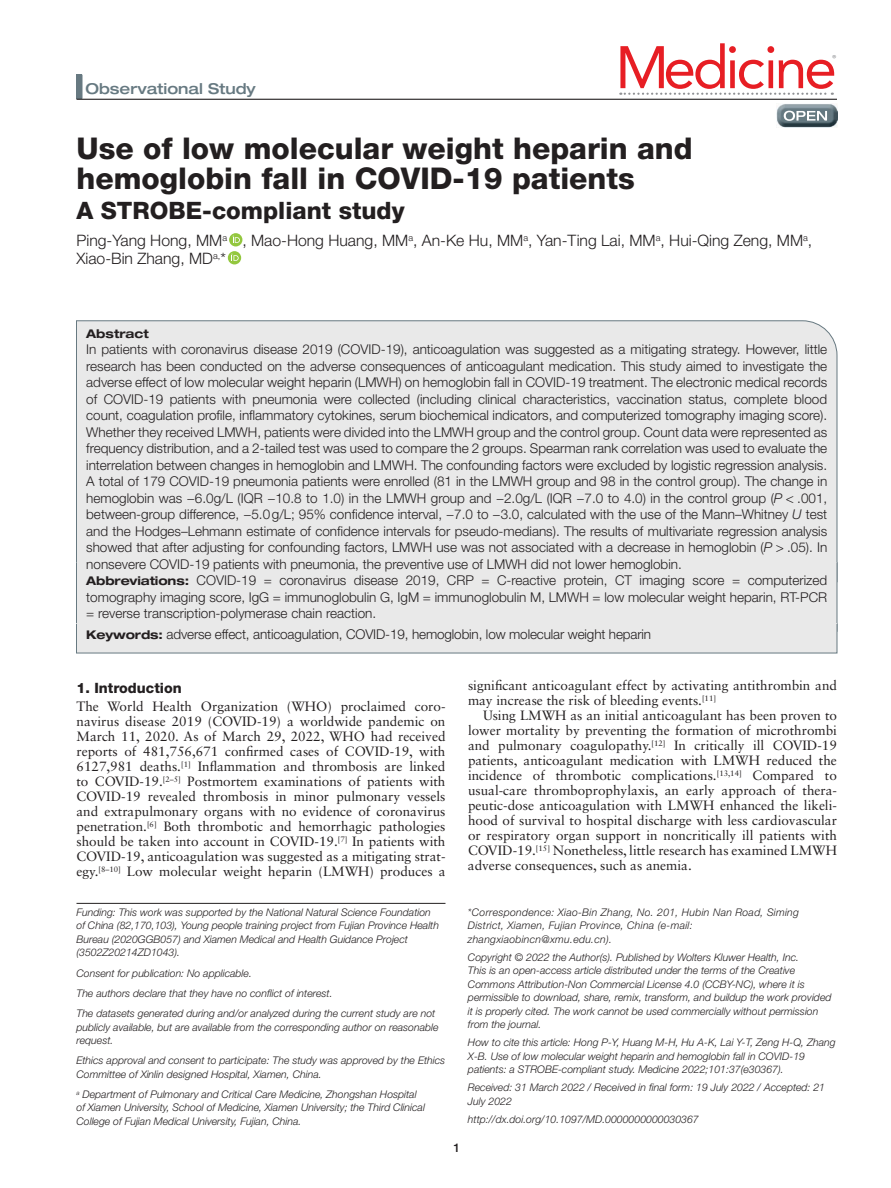
<style>
.page{position:relative;width:891px;height:1188px;background:#fff}
.page>*{position:absolute;margin:0;border:0;box-sizing:border-box;transform-origin:0 0}
.t1{font:59.4px "Avenir";letter-spacing:-.06em;color:#e71e24}
.t2{font:800 30px/30px "Helvetica Neue LT Std";color:#231f20}
.t3{font:800 24px "Helvetica Neue LT Std";color:#231f20}
.t4{font:300 15.75px/18px "Helvetica Neue LT Std";color:#231f20}
.t5{font:500 expanded 15px "Helvetica Neue LT Std";color:#667981}
.t6{font:800 14.25px "Helvetica Neue LT Std";color:#231f20}
.t7{font:300 13.5px/16.5px "Helvetica Neue LT Std";color:#231f20}
.t8{font:13.5px/15px "Sabon LT Std";color:#231f20;text-align:justify}
.t9{font:700 expanded 12px "Helvetica Neue LT Std";color:#231f20}
.t10{font:500 12px "Helvetica Neue LT Std";color:#231f20}
.t11{font:italic 300 10.5px/13.5px "Helvetica Neue LT Std";color:#231f20}
.t12{font:italic 300 10.5px/13.5px "Helvetica Neue LT Std";letter-spacing:.025em;color:#231f20}
.t13{font:500 10.35px "Akzidenz Grotesk BE";color:#909295}
.s1{font-style:italic}
.s2{font-weight:700;font-stretch:expanded;font-size:12px}
</style>
<div class="page">
<div style="left:76px;top:74px;width:6px;height:25px;background:#677981"></div>
<hr style="left:76px;top:99px;width:761px;height:1px;background:#231f20">
<img style="left:776px;top:104px;width:61px;height:24px">
<svg style="left:784px;top:111px;width:43px;height:10px"></svg>
<svg style="left:620px;top:93px;width:213px;height:2px"></svg>
<div style="left:76px;top:320px;width:762px;height:263px;background:#e9e9e9"></div>
<div style="left:76px;top:562px;width:761px;height:71px;background:#e9e9e9"></div>
<div style="left:76px;top:624px;width:761px;height:29px;background:#e9e9e9"></div>
<div style="left:229px;top:233px;width:13px;height:13px;background:#93c73e;border-radius:50%"></div>
<svg style="left:233px;top:236px;width:7px;height:7px"></svg>
<div style="left:228px;top:251px;width:13px;height:13px;background:#93c73e;border-radius:50%"></div>
<svg style="left:231px;top:254px;width:8px;height:7px"></svg>
<hr style="left:76px;top:903px;width:370px;height:1px;background:#231f20">
<p class="t5" style="left:86px;top:80px;width:172px">Observational Study</p>
<h1 class="t1" style="left:615px;top:33px;width:223px">Medicine</h1>
<p class="t13" style="left:832px;top:52px;width:6px">®</p>
<h2 class="t2" style="left:76px;top:134px;width:618px">Use of low molecular weight heparin and hemoglobin fall in COVID-19 patients</h2>
<h3 class="t3" style="left:76px;top:197px;width:330px">A STROBE-compliant study</h3>
<p class="t4" style="left:76px;top:231px;width:737px">Ping-Yang Hong, MM<sup>a</sup> , Mao-Hong Huang, MM<sup>a</sup>, An-Ke Hu, MM<sup>a</sup>, Yan-Ting Lai, MM<sup>a</sup>, Hui-Qing Zeng, MM<sup>a</sup>,<br>Xiao-Bin Zhang, MD<sup>a,</sup>*</p>
<p class="t9" style="left:86px;top:326px;width:64px">Abstract</p>
<p class="t7" style="left:86px;top:341px;width:743px">In patients with coronavirus disease 2019 (COVID-19), anticoagulation was suggested as a mitigating strategy. However, little research has been conducted on the adverse consequences of anticoagulant medication. This study aimed to investigate the adverse effect of low molecular weight heparin (LMWH) on hemoglobin fall in COVID-19 treatment. The electronic medical records of COVID-19 patients with pneumonia were collected (including clinical characteristics, vaccination status, complete blood count, coagulation profile, inflammatory cytokines, serum biochemical indicators, and computerized tomography imaging score).<br>Whether they received LMWH, patients were divided into the LMWH group and the control group. Count data were represented as frequency distribution, and a 2-tailed test was used to compare the 2 groups. Spearman rank correlation was used to evaluate the interrelation between changes in hemoglobin and LMWH. The confounding factors were excluded by logistic regression analysis.<br>A total of 179 COVID-19 pneumonia patients were enrolled (81 in the LMWH group and 98 in the control group). The change in hemoglobin was −6.0g/L (IQR −10.8 to 1.0) in the LMWH group and −2.0g/L (IQR −7.0 to 4.0) in the control group (<span class="s1">P</span> &lt; .001, between-group difference, −5.0g/L; 95% confidence interval, −7.0 to −3.0, calculated with the use of the Mann–Whitney <span class="s1">U</span> test and the Hodges–Lehmann estimate of confidence intervals for pseudo-medians). The results of multivariate regression analysis showed that after adjusting for confounding factors, LMWH use was not associated with a decrease in hemoglobin (<span class="s1">P</span> &gt; .05). In nonsevere COVID-19 patients with pneumonia, the preventive use of LMWH did not lower hemoglobin.<br><span class="s2">Abbreviations:</span> COVID-19 = coronavirus disease 2019, CRP = C-reactive protein, CT imaging score = computerized tomography imaging score, IgG = immunoglobulin G, IgM = immunoglobulin M, LMWH = low molecular weight heparin, RT-PCR = reverse transcription-polymerase chain reaction.</p>
<p class="t7" style="left:86px;top:626px;width:566px"><span class="s2">Keywords:</span> adverse effect, anticoagulation, COVID-19, hemoglobin, low molecular weight heparin</p>
<p class="t6" style="left:76px;top:680px;width:107px">1. Introduction</p>
<p class="t8" style="left:76px;top:699px;width:371px">The World Health Organization (WHO) proclaimed coro&shy;navirus disease 2019 (COVID-19) a worldwide pandemic on March 11, 2020. As of March 29, 2022, WHO had received reports of 481,756,671 confirmed cases of COVID-19, with 6127,981 deaths.<sup>[1]</sup> Inflammation and thrombosis are linked to COVID-19.<sup>[2–5]</sup> Postmortem examinations of patients with COVID-19 revealed thrombosis in minor pulmonary vessels and extrapulmonary organs with no evidence of coronavirus penetration.<sup>[6]</sup> Both thrombotic and hemorrhagic pathologies should be taken into account in COVID-19.<sup>[7]</sup> In patients with COVID-19, anticoagulation was suggested as a mitigating strat&shy;egy.<sup>[8–10]</sup> Low molecular weight heparin (LMWH) produces a</p>
<p class="t8" style="left:468px;top:678px;width:371px">significant anticoagulant effect by activating antithrombin and may increase the risk of bleeding events.<sup>[11]</sup></p>
<p class="t8" style="left:468px;top:708px;width:371px;text-indent:15px">Using LMWH as an initial anticoagulant has been proven to lower mortality by preventing the formation of microthrombi and pulmonary coagulopathy.<sup>[12]</sup> In critically ill COVID-19 patients, anticoagulant medication with LMWH reduced the incidence of thrombotic complications.<sup>[13,14]</sup> Compared to usual-care thromboprophylaxis, an early approach of thera&shy;peutic-dose anticoagulation with LMWH enhanced the likeli&shy;hood of survival to hospital discharge with less cardiovascular or respiratory organ support in noncritically ill patients with COVID-19.<sup>[15]</sup> Nonetheless, little research has examined LMWH adverse consequences, such as anemia.</p>
<p class="t11" style="left:76px;top:905px;width:364px">Funding: This work was supported by the National Natural Science Foundation of China (82,170,103), Young people training project from Fujian Province Health Bureau (2020GGB057) and Xiamen Medical and Health Guidance Project (3502Z20214ZD1043).</p>
<p class="t11" style="left:76px;top:963px;width:360px;line-height:20.2px">Consent for publication: No applicable.<br>The authors declare that they have no conflict of interest.<br>The datasets generated during and/or analyzed during the current study are not</p>
<p class="t11" style="left:76px;top:1020px;width:364px">publicly available, but are available from the corresponding author on reasonable request.</p>
<p class="t11" style="left:76px;top:1054px;width:370px">Ethics approval and consent to participate: The study was approved by the Ethics<br>Committee of Xinlin designed Hospital, Xiamen, China.</p>
<p class="t11" style="left:76px;top:1087px;width:350px"><sup>a</sup> Department of Pulmonary and Critical Care Medicine, Zhongshan Hospital of Xiamen University, School of Medicine, Xiamen University; the Third Clinical<br>College of Fujian Medical University, Fujian, China.</p>
<p class="t10" style="left:453px;top:1140px;width:8px">1</p>
<p class="t12" style="left:468px;top:905px;width:333px">*Correspondence: Xiao-Bin Zhang, No. 201, Hubin Nan Road, Siming<br>District, Xiamen, Fujian Province, China (e-mail: zhangxiaobincn@xmu.edu.cn).</p>
<p class="t11" style="left:468px;top:950px;width:365px">Copyright © 2022 the Author(s). Published by Wolters Kluwer Health, Inc.<br>This is an open-access article distributed under the terms of the Creative Commons Attribution-Non Commercial License 4.0 (CCBY-NC), where it is permissible to download, share, remix, transform, and buildup the work provided it is properly cited. The work cannot be used commercially without permission from the journal.</p>
<p class="t11" style="left:468px;top:1036px;width:369px">How to cite this article: Hong P-Y, Huang M-H, Hu A-K, Lai Y-T, Zeng H-Q, Zhang<br>X-B. Use of low molecular weight heparin and hemoglobin fall in COVID-19 patients: a STROBE-compliant study. Medicine 2022;101:37(e30367).</p>
<p class="t11" style="left:468px;top:1081px;width:359px">Received: 31 March 2022 / Received in final form: 19 July 2022 / Accepted: 21<br>July 2022</p>
<p class="t11" style="left:468px;top:1112px;width:232px">http://dx.doi.org/10.1097/MD.0000000000030367</p>
</div>
